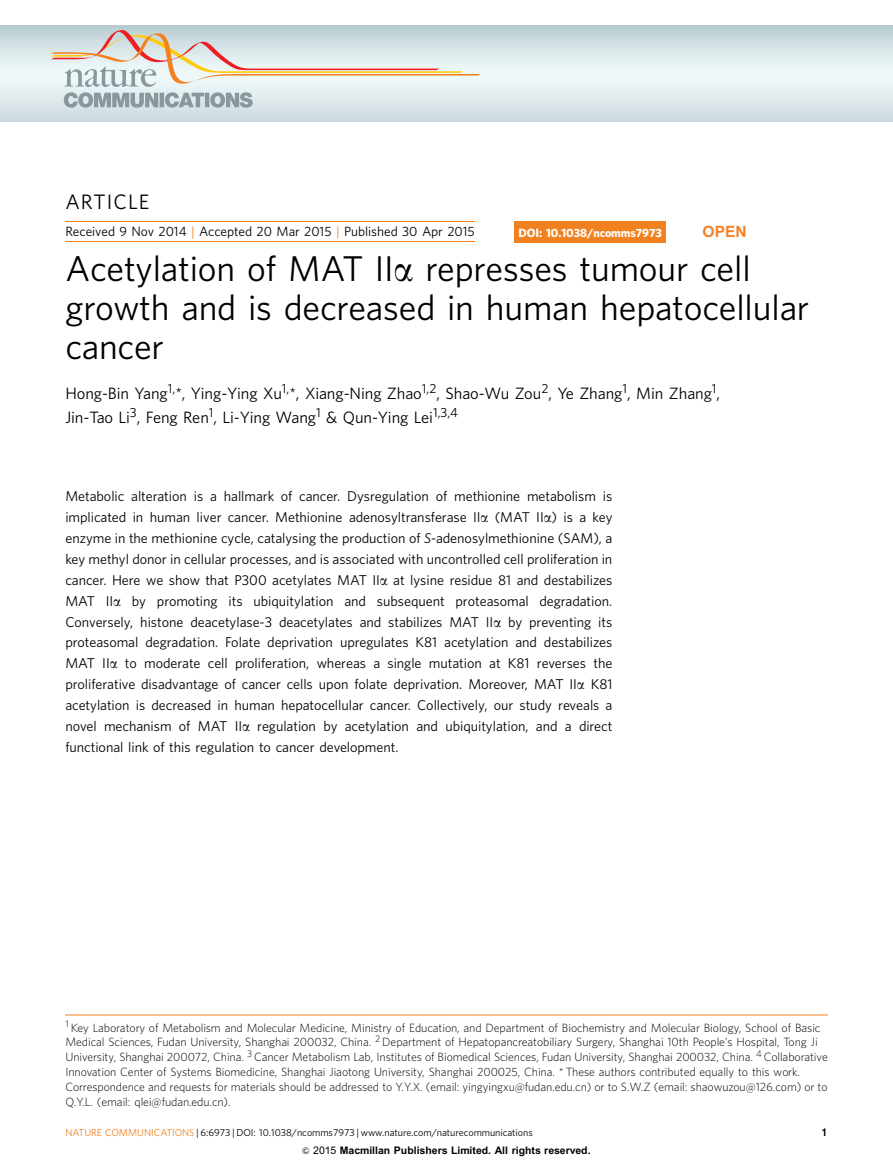
<style>
.page{position:relative;width:893px;height:1174px;background:#fff}
.page>*{position:absolute;margin:0;border:0;box-sizing:border-box;transform-origin:0 0}
.t1{font:35.85px/38.8px "Adv O Tea 1 a 7398";color:#000}
.t2{font:20.85px "Adv O Tea 1 a 7398";letter-spacing:.055em;color:#000}
.t3{font:16.5px/23.9px "Adv O Tea 1 a 7398";color:#000}
.t4{font:700 15.6px "Arial";color:#f58127}
.t5{font:14.25px/21px "Adv O Tea 1 a 7398";color:#000;text-align:justify}
.t6{font:13.5px "Adv O Tea 1 a 7398";color:#000}
.t7{font:12px/15px "Adv O Tf 23 bb 480";color:#000}
.t8{font:12px "Adv O Tcb 88 df 00";color:#fff}
.t9{font:10.8px "Adv T Tda 6 f 6 cb 8.B";color:#000}
.t10{font:10.5px "Adv PAD35";color:#000}
.t11{font:10.05px "Adv O Tea 1 a 7398";color:#000}
.s1{color:#f1801f}
.s2{font-family:"Adv Pi 1"}
.s3{font-family:"Adv OT9 bd 21 c 25.I"}
.s4{font-family:"Adv TA42"}
.s5{font-family:"Adv PAD33"}
</style>
<div class="page">
<hr style="left:65px;top:221px;width:410px;height:1px;background:#f1801f">
<hr style="left:65px;top:242px;width:410px;height:1px;background:#f1801f">
<div style="left:514px;top:222px;width:151px;height:21px;background:#f1801f"></div>
<hr style="left:65px;top:1015px;width:763px;height:1px;background:#f1801f">
<svg style="left:0;top:26px;width:893px;height:96px"></svg>
<svg style="left:50px;top:30px;width:431px;height:78px"></svg>
<h2 class="t2" style="left:65px;top:194px;width:85px">ARTICLE</h2>
<p class="t6" style="left:65px;top:226px;width:411px">Received 9 Nov 2014 <span class="s1">|</span> Accepted 20 Mar 2015 <span class="s1">|</span> Published 30 Apr 2015</p>
<h1 class="t1" style="left:65px;top:252px;width:745px">Acetylation of MAT II<span class="s2">a</span> represses tumour cell growth and is decreased in human hepatocellular cancer</h1>
<p class="t3" style="left:65px;top:383px;width:656px">Hong-Bin Yang<sup>1,</sup>*, Ying-Ying Xu<sup>1,</sup>*, Xiang-Ning Zhao<sup>1,2</sup>, Shao-Wu Zou<sup>2</sup>, Ye Zhang<sup>1</sup>, Min Zhang<sup>1</sup>,<br>Jin-Tao Li<sup>3</sup>, Feng Ren<sup>1</sup>, Li-Ying Wang<sup>1</sup> &amp; Qun-Ying Lei<sup>1,3,4</sup></p>
<p class="t8" style="left:518px;top:228px;width:145px">DOI: 10.1038/ncomms7973</p>
<p class="t4" style="left:703px;top:222px;width:46px">OPEN</p>
<p class="t5" style="left:65px;top:486px;width:549px">Metabolic alteration is a hallmark of cancer. Dysregulation of methionine metabolism is implicated in human liver cancer. Methionine adenosyltransferase II<span class="s2">a</span> (MAT II<span class="s2">a</span>) is a key enzyme in the methionine cycle, catalysing the production of <span class="s3">S</span>-adenosylmethionine (SAM), a key methyl donor in cellular processes, and is associated with uncontrolled cell proliferation in cancer. Here we show that P300 acetylates MAT II<span class="s2">a</span> at lysine residue 81 and destabilizes MAT II<span class="s2">a</span> by promoting its ubiquitylation and subsequent proteasomal degradation.<br>Conversely, histone deacetylase-3 deacetylates and stabilizes MAT II<span class="s2">a</span> by preventing its proteasomal degradation. Folate deprivation upregulates K81 acetylation and destabilizes MAT II<span class="s2">a</span> to moderate cell proliferation, whereas a single mutation at K81 reverses the proliferative disadvantage of cancer cells upon folate deprivation. Moreover, MAT II<span class="s2">a</span> K81 acetylation is decreased in human hepatocellular cancer. Collectively, our study reveals a novel mechanism of MAT II<span class="s2">a</span> regulation by acetylation and ubiquitylation, and a direct functional link of this regulation to cancer development.</p>
<p class="t7" style="left:65px;top:1020px;width:764px"><sup>1</sup> Key Laboratory of Metabolism and Molecular Medicine, Ministry of Education, and Department of Biochemistry and Molecular Biology, School of Basic Medical Sciences, Fudan University, Shanghai 200032, China. <sup>2</sup> Department of Hepatopancreatobiliary Surgery, Shanghai 10th People’s Hospital, Tong Ji University, Shanghai 200072, China. <sup>3</sup> Cancer Metabolism Lab, Institutes of Biomedical Sciences, Fudan University, Shanghai 200032, China. <sup>4</sup> Collaborative Innovation Center of Systems Biomedicine, Shanghai Jiaotong University, Shanghai 200025, China. * These authors contributed equally to this work.<br>Correspondence and requests for materials should be addressed to Y.Y.X. (email: yingyingxu@fudan.edu.cn) or to S.W.Z (email: shaowuzou@126.com) or to Q.Y.L. (email: qlei@fudan.edu.cn).</p>
<p class="t11" style="left:65px;top:1128px;width:469px"><span class="s1">NATURE COMMUNICATIONS</span> | 6:6973 | DOI: 10.1038/ncomms7973 | www.nature.com/naturecommunications</p>
<p class="t9" style="left:821px;top:1128px;width:8px">1</p>
<p class="t10" style="left:302px;top:1146px;width:290px"><span class="s4">&amp;</span> <span class="s5">2015</span> Macmillan Publishers Limited. All rights reserved.</p>
</div>
